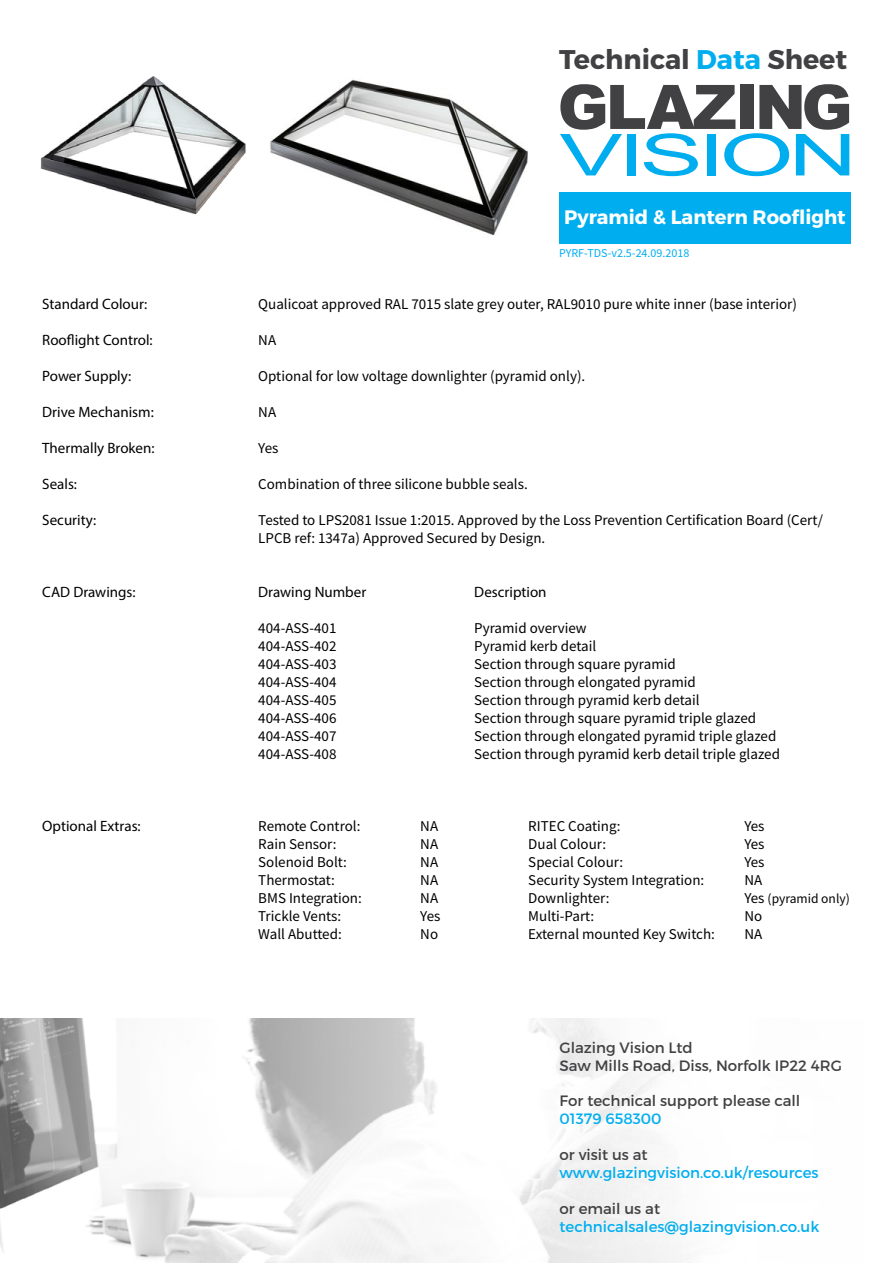
<style>
.page{position:relative;width:893px;height:1263px;background:#fff}
.page>*{position:absolute;margin:0;border:0;box-sizing:border-box;transform-origin:0 0}
.t1{font:700 27px "Montserrat";color:#414042}
.t2{font:700 19.5px "Montserrat";color:#fff}
.t3{font:15px/18px "Source Sans Pro";color:#000}
.t4{font:15px "Myriad Pro";color:#000}
.t5{font:15px/18px "Montserrat";color:#414042}
.t6{font:15px "Montserrat";color:#00aeef}
.t7{font:13.5px "Source Sans Pro";color:#000}
.t8{font:12px "Source Sans Pro";color:#00aeef}
.s1{color:#00aeef}
.s2{font-size:15px}
</style>
<div class="page">
<svg style="left:560px;top:84px;width:289px;height:92px"></svg>
<div style="left:559px;top:192px;width:292px;height:52px;background:#00aeef"></div>
<img style="left:270px;top:79px;width:258px;height:156px">
<img style="left:40px;top:76px;width:206px;height:139px">
<img style="left:0;top:1018px;width:683px;height:245px">
<h1 class="t1" style="left:559px;top:42px;width:290px">Technical <span class="s1">Data</span> Sheet</h1>
<h2 class="t2" style="left:564px;top:205px;width:283px">Pyramid &amp; Lantern Rooflight</h2>
<p class="t8" style="left:559px;top:245px;width:132px">PYRF-TDS-v2.5-24.09.2018</p>
<p class="t4" style="left:42px;top:295px;width:106px">Standard Colour:</p>
<p class="t3" style="left:258px;top:295px;width:540px">Qualicoat approved RAL 7015 slate grey outer, RAL9010 pure white inner (base interior)</p>
<p class="t4" style="left:42px;top:331px;width:112px">Rooflight Control:</p>
<p class="t3" style="left:258px;top:331px;width:19px">NA</p>
<p class="t4" style="left:42px;top:367px;width:91px">Power Supply:</p>
<p class="t3" style="left:258px;top:367px;width:328px">Optional for low voltage downlighter (pyramid only).</p>
<p class="t4" style="left:42px;top:403px;width:113px">Drive Mechanism:</p>
<p class="t3" style="left:258px;top:403px;width:19px">NA</p>
<p class="t4" style="left:42px;top:439px;width:114px">Thermally Broken:</p>
<p class="t3" style="left:258px;top:439px;width:22px">Yes</p>
<p class="t4" style="left:42px;top:475px;width:36px">Seals:</p>
<p class="t3" style="left:258px;top:475px;width:271px">Combination of three silicone bubble seals.</p>
<p class="t4" style="left:42px;top:511px;width:56px">Security:</p>
<p class="t3" style="left:258px;top:511px;width:566px">Tested to LPS2081 Issue 1:2015. Approved by the Loss Prevention Certification Board (Cert/<br>LPCB ref: 1347a) Approved Secured by Design.</p>
<p class="t4" style="left:42px;top:583px;width:95px">CAD Drawings:</p>
<p class="t4" style="left:258px;top:583px;width:109px">Drawing Number</p>
<p class="t4" style="left:474px;top:583px;width:74px">Description</p>
<p class="t3" style="left:258px;top:619px;width:80px">404-ASS-401</p>
<p class="t3" style="left:474px;top:619px;width:114px">Pyramid overview</p>
<p class="t3" style="left:258px;top:637px;width:80px">404-ASS-402</p>
<p class="t3" style="left:474px;top:637px;width:123px">Pyramid kerb detail</p>
<p class="t3" style="left:258px;top:655px;width:80px">404-ASS-403</p>
<p class="t3" style="left:474px;top:655px;width:203px">Section through square pyramid</p>
<p class="t3" style="left:258px;top:673px;width:80px">404-ASS-404</p>
<p class="t3" style="left:474px;top:673px;width:223px">Section through elongated pyramid</p>
<p class="t3" style="left:258px;top:691px;width:80px">404-ASS-405</p>
<p class="t3" style="left:474px;top:691px;width:227px">Section through pyramid kerb detail</p>
<p class="t3" style="left:258px;top:709px;width:80px">404-ASS-406</p>
<p class="t3" style="left:474px;top:709px;width:283px">Section through square pyramid triple glazed</p>
<p class="t3" style="left:258px;top:727px;width:80px">404-ASS-407</p>
<p class="t3" style="left:474px;top:727px;width:304px">Section through elongated pyramid triple glazed</p>
<p class="t3" style="left:258px;top:745px;width:80px">404-ASS-408</p>
<p class="t3" style="left:474px;top:745px;width:307px">Section through pyramid kerb detail triple glazed</p>
<p class="t4" style="left:42px;top:817px;width:100px">Optional Extras:</p>
<p class="t3" style="left:258px;top:817px;width:104px">Remote Control:</p>
<p class="t3" style="left:420px;top:817px;width:19px">NA</p>
<p class="t3" style="left:528px;top:817px;width:94px">RITEC Coating:</p>
<p class="t3" style="left:744px;top:817px;width:22px">Yes</p>
<p class="t3" style="left:258px;top:835px;width:80px">Rain Sensor:</p>
<p class="t3" style="left:420px;top:835px;width:19px">NA</p>
<p class="t3" style="left:528px;top:835px;width:79px">Dual Colour:</p>
<p class="t3" style="left:744px;top:835px;width:22px">Yes</p>
<p class="t3" style="left:258px;top:853px;width:90px">Solenoid Bolt:</p>
<p class="t3" style="left:420px;top:853px;width:19px">NA</p>
<p class="t3" style="left:528px;top:853px;width:96px">Special Colour:</p>
<p class="t3" style="left:744px;top:853px;width:22px">Yes</p>
<p class="t3" style="left:258px;top:871px;width:78px">Thermostat:</p>
<p class="t3" style="left:420px;top:871px;width:19px">NA</p>
<p class="t3" style="left:528px;top:871px;width:178px">Security System Integration:</p>
<p class="t3" style="left:744px;top:871px;width:19px">NA</p>
<p class="t3" style="left:258px;top:889px;width:105px">BMS Integration:</p>
<p class="t3" style="left:420px;top:889px;width:19px">NA</p>
<p class="t3" style="left:528px;top:889px;width:83px">Downlighter:</p>
<p class="t7" style="left:744px;top:890px;width:107px"><span class="s2">Yes</span> (pyramid only)</p>
<p class="t3" style="left:258px;top:907px;width:84px">Trickle Vents:</p>
<p class="t3" style="left:420px;top:907px;width:22px">Yes</p>
<p class="t3" style="left:528px;top:907px;width:67px">Multi-Part:</p>
<p class="t3" style="left:744px;top:907px;width:19px">No</p>
<p class="t3" style="left:258px;top:925px;width:85px">Wall Abutted:</p>
<p class="t3" style="left:420px;top:925px;width:19px">No</p>
<p class="t3" style="left:528px;top:925px;width:188px">External mounted Key Switch:</p>
<p class="t3" style="left:744px;top:925px;width:19px">NA</p>
<p class="t5" style="left:560px;top:1038px;width:284px">Glazing Vision Ltd<br>Saw Mills Road, Diss, Norfolk IP22 4RG</p>
<p class="t5" style="left:560px;top:1091px;width:242px">For technical support please call</p>
<p class="t6" style="left:560px;top:1109px;width:103px">01379 658300</p>
<p class="t5" style="left:560px;top:1145px;width:90px">or visit us at</p>
<p class="t6" style="left:560px;top:1163px;width:261px">www.glazingvision.co.uk/resources</p>
<p class="t5" style="left:560px;top:1199px;width:102px">or email us at</p>
<p class="t6" style="left:560px;top:1217px;width:261px">technicalsales@glazingvision.co.uk</p>
</div>
